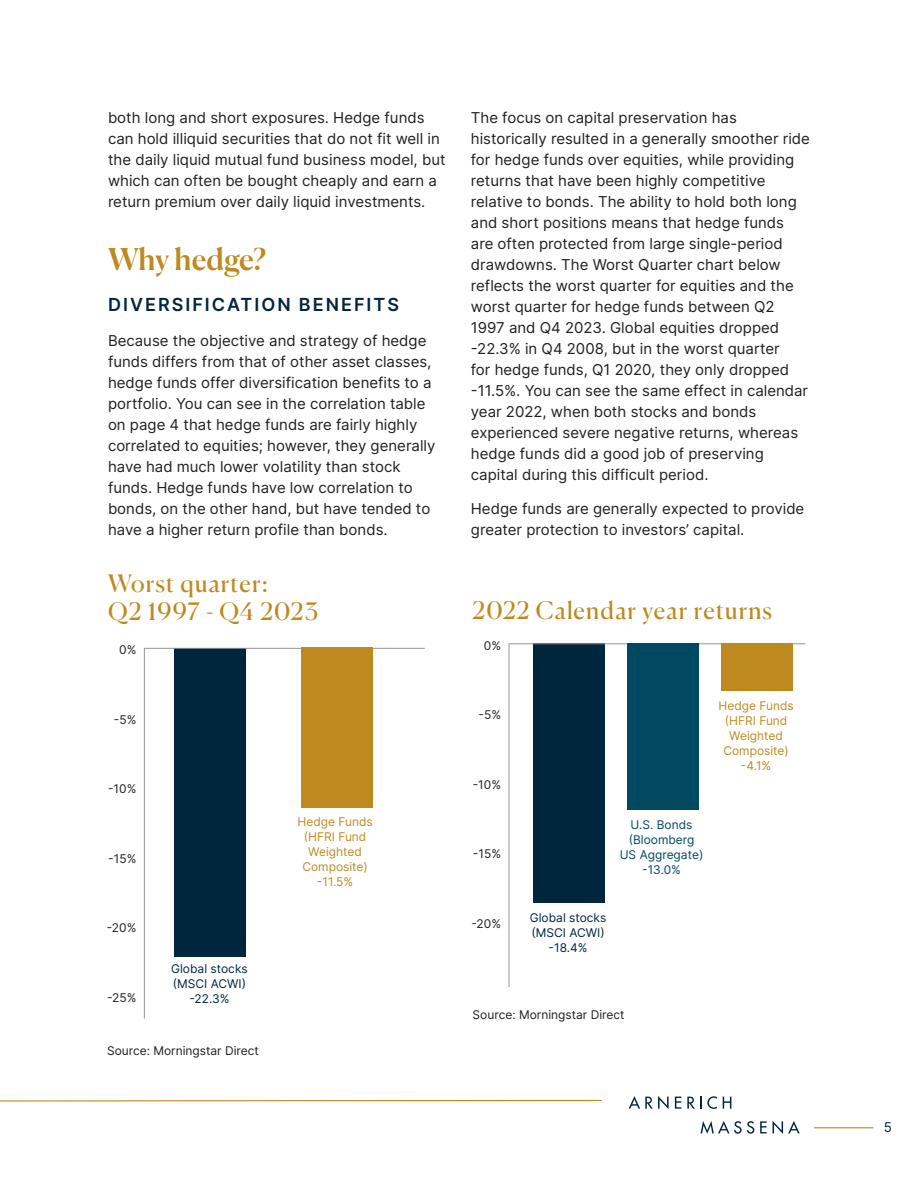
<style>
.page{position:relative;width:918px;height:1188px;background:#fff}
.page>*{position:absolute;margin:0;border:0;box-sizing:border-box;transform-origin:0 0}
.Canela_large_header{font:500 30px "Canela";color:#be8a20}
.Canela_header{font:24px/28.8px "Canela";letter-spacing:.045em;color:#be8a20}
.Inter_subhead{font:600 18px "Inter";letter-spacing:.11em;color:#00263e}
.Inter_body{font:15px/21px "Inter";color:#231f20}
.t1{font:13.5px "Inter";color:#00263e}
.Inter_body-2{font:12px "Inter";color:#231f20}
.Inter_body-3{font:12px/15px "Inter";color:#be8a20;text-align:center}
.Inter_body-4{font:12px/15px "Inter";color:#00263e;text-align:center}
.Inter_body-5{font:12px/15px "Inter";color:#004960;text-align:center}
</style>
<div class="page">
<svg style="left:0;top:1099px;width:602px;height:3px"></svg>
<svg style="left:629px;top:1096px;width:40px;height:13px"></svg>
<svg style="left:675px;top:1097px;width:6px;height:12px"></svg>
<svg style="left:687px;top:1096px;width:30px;height:13px"></svg>
<svg style="left:723px;top:1097px;width:8px;height:12px"></svg>
<svg style="left:701px;top:1121px;width:53px;height:13px"></svg>
<svg style="left:760px;top:1121px;width:7px;height:12px"></svg>
<svg style="left:773px;top:1121px;width:27px;height:13px"></svg>
<hr style="left:814px;top:1127px;width:59px;height:1px;background:#be8a20">
<hr style="left:144px;top:649px;width:1px;height:369px;background:#939598">
<div style="left:174px;top:648px;width:72px;height:309px;background:#00263e"></div>
<hr style="left:144px;top:648px;width:281px;height:1px;background:#939598">
<div style="left:301px;top:648px;width:72px;height:160px;background:#be8a20"></div>
<hr style="left:509px;top:644px;width:1px;height:343px;background:#939598">
<div style="left:533px;top:643px;width:72px;height:260px;background:#00263e"></div>
<hr style="left:509px;top:643px;width:296px;height:1px;background:#939598">
<div style="left:721px;top:643px;width:72px;height:48px;background:#be8a20"></div>
<div style="left:627px;top:643px;width:72px;height:167px;background:#004960"></div>
<p class="Inter_body" style="left:108px;top:106px;width:339px">both long and short exposures. Hedge funds can hold illiquid securities that do not fit well in the daily liquid mutual fund business model, but which can often be bought cheaply and earn a return premium over daily liquid investments.</p>
<p class="Canela_large_header" style="left:108px;top:235px;width:160px">Why hedge?</p>
<p class="Inter_subhead" style="left:108px;top:292px;width:292px">DIVERSIFICATION BENEFITS</p>
<p class="Inter_body" style="left:108px;top:330px;width:329px">Because the objective and strategy of hedge funds differs from that of other asset classes, hedge funds offer diversification benefits to a portfolio. You can see in the correlation table on page 4 that hedge funds are fairly highly correlated to equities; however, they generally have had much lower volatility than stock funds. Hedge funds have low correlation to bonds, on the other hand, but have tended to have a higher return profile than bonds.</p>
<p class="Canela_header" style="left:108px;top:567px;width:212px">Worst quarter:<br>Q2 1997 - Q4 2023</p>
<p class="Inter_body-2" style="left:119px;top:641px;width:19px">0%</p>
<p class="Inter_body-2" style="left:114px;top:711px;width:24px">-5%</p>
<p class="Inter_body-2" style="left:108px;top:780px;width:30px">-10%</p>
<p class="Inter_body-2" style="left:108px;top:850px;width:30px">-15%</p>
<p class="Inter_body-2" style="left:107px;top:919px;width:31px">-20%</p>
<p class="Inter_body-2" style="left:107px;top:989px;width:31px">-25%</p>
<p class="Inter_body-4" style="left:171px;top:961px;width:78px">Global stocks (MSCI ACWI) -22.3%</p>
<p class="Inter_body-2" style="left:107px;top:1042px;width:153px">Source: Morningstar Direct</p>
<p class="Inter_body-3" style="left:297px;top:814px;width:77px">Hedge Funds (HFRI Fund<br>Weighted<br>Composite) -11.5%</p>
<p class="Inter_body" style="left:471px;top:106px;width:341px">The focus on capital preservation has historically resulted in a generally smoother ride for hedge funds over equities, while providing returns that have been highly competitive relative to bonds. The ability to hold both long and short positions means that hedge funds are often protected from large single-period drawdowns. The Worst Quarter chart below reflects the worst quarter for equities and the worst quarter for hedge funds between Q2<br>1997 and Q4 2023. Global equities dropped -22.3% in Q4 2008, but in the worst quarter<br>for hedge funds, Q1 2020, they only dropped -11.5%. You can see the same effect in calendar year 2022, when both stocks and bonds experienced severe negative returns, whereas hedge funds did a good job of preserving capital during this difficult period.</p>
<p class="Inter_body" style="left:471px;top:498px;width:335px">Hedge funds are generally expected to provide greater protection to investors’ capital.</p>
<p class="Canela_header" style="left:473px;top:594px;width:301px">2022 Calendar year returns</p>
<p class="Inter_body-2" style="left:484px;top:637px;width:19px">0%</p>
<p class="Inter_body-2" style="left:479px;top:706px;width:24px">-5%</p>
<p class="Inter_body-2" style="left:473px;top:776px;width:30px">-10%</p>
<p class="Inter_body-2" style="left:473px;top:845px;width:30px">-15%</p>
<p class="Inter_body-5" style="left:620px;top:816px;width:85px">U.S. Bonds (Bloomberg<br>US Aggregate) -13.0%</p>
<p class="Inter_body-2" style="left:471px;top:915px;width:31px">-20%</p>
<p class="Inter_body-4" style="left:530px;top:910px;width:78px">Global stocks (MSCI ACWI) -18.4%</p>
<p class="Inter_body-3" style="left:718px;top:698px;width:77px">Hedge Funds (HFRI Fund<br>Weighted<br>Composite) -4.1%</p>
<p class="Inter_body-2" style="left:473px;top:1006px;width:153px">Source: Morningstar Direct</p>
<p class="t1" style="left:884px;top:1118px;width:10px">5</p>
</div>
